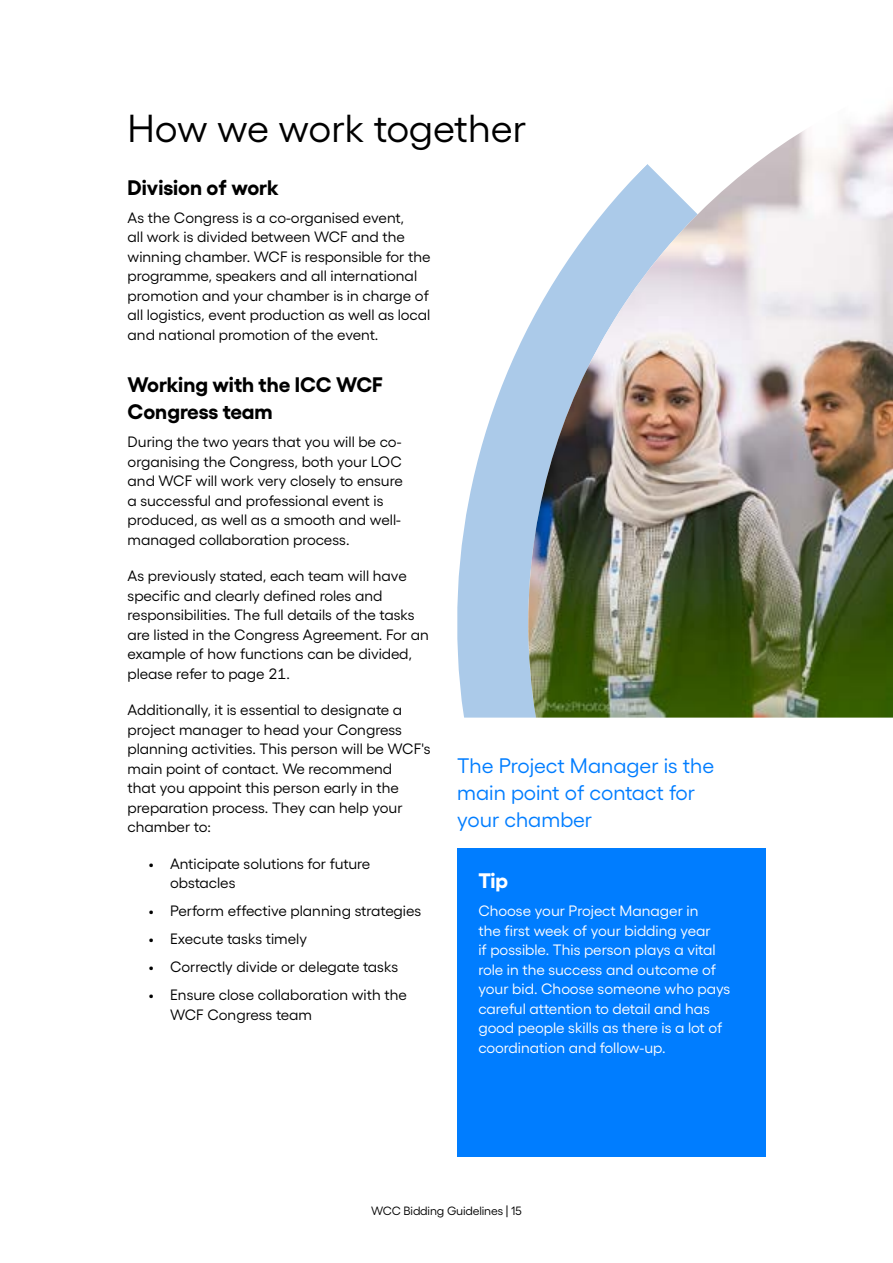
<style>
.page{position:relative;width:893px;height:1263px;background:#fff}
.page>*{position:absolute;margin:0;border:0;box-sizing:border-box;transform-origin:0 0}
.t1{font:39px "Gellix";color:#000}
.t2{font:21px/27px "Gellix";color:#007dff}
.t3{font:700 21px/27px "Gellix";color:#000}
.t4{font:700 21px "Gellix";color:#fff}
.t5{font:15px/19.5px "Gellix";color:#000}
.t6{font:15px/19.5px "Gellix";color:#fff}
.t7{font:12px "Gellix";letter-spacing:-.01em;color:#000}
.s1{font-weight:500}
</style>
<div class="page">
<div style="left:457px;top:848px;width:308px;height:309px;background:#007dff"></div>
<svg style="left:457px;top:328px;width:71px;height:390px;fill:#abcae9"></svg>
<img style="left:528px;top:105px;width:365px;height:613px">
<h1 class="t1" style="left:128px;top:99px;width:400px">How we work together</h1>
<h2 class="t3" style="left:128px;top:171px;width:153px">Division of work</h2>
<p class="t5" style="left:128px;top:206px;width:304px">As the Congress is a co-organised event,<br>all work is divided between WCF and the winning chamber. WCF is responsible for the programme, speakers and all international promotion and your chamber is in charge of all logistics, event production as well as local and national promotion of the event.</p>
<h2 class="t3" style="left:128px;top:369px;width:257px">Working with the ICC WCF<br>Congress team</h2>
<p class="t5" style="left:128px;top:431px;width:277px">During the two years that you will be co&shy;organising the Congress, both your LOC and WCF will work very closely to ensure a successful and professional event is produced, as well as a smooth and well&shy;managed collaboration process.</p>
<p class="t5" style="left:128px;top:565px;width:303px">As previously stated, each team will have specific and clearly defined roles and responsibilities. The full details of the tasks are listed in the Congress Agreement. For an example of how functions can be divided, please refer to page 21.</p>
<p class="t5" style="left:128px;top:699px;width:305px">Additionally, it is essential to designate a project manager to head your Congress planning activities. This person will be WCF's main point of contact. We recommend<br>that you appoint this person early in the preparation process. They can help your chamber to:</p>
<p class="t5" style="left:170px;top:852px;width:202px;text-indent:-21px"><span class="s1">•</span> Anticipate solutions for future obstacles</p>
<p class="t5" style="left:149px;top:900px;width:274px"><span class="s1">•</span> Perform effective planning strategies</p>
<p class="t5" style="left:149px;top:928px;width:160px"><span class="s1">•</span> Execute tasks timely</p>
<p class="t5" style="left:149px;top:956px;width:251px"><span class="s1">•</span> Correctly divide or delegate tasks</p>
<p class="t5" style="left:170px;top:984px;width:238px;text-indent:-21px"><span class="s1">•</span> Ensure close collaboration with the<br>WCF Congress team</p>
<h2 class="t2" style="left:457px;top:750px;width:259px">The Project Manager is the main point of contact for your chamber</h2>
<h2 class="t4" style="left:478px;top:864px;width:31px">Tip</h2>
<p class="t6" style="left:478px;top:899px;width:254px">Choose your Project Manager in<br>the first week of your bidding year<br>if possible. This person plays a vital role in the success and outcome of your bid. Choose someone who pays careful attention to detail and has good people skills as there is a lot of coordination and follow-up.</p>
<p class="t7" style="left:371px;top:1202px;width:152px">WCC Bidding Guidelines | 15</p>
</div>
